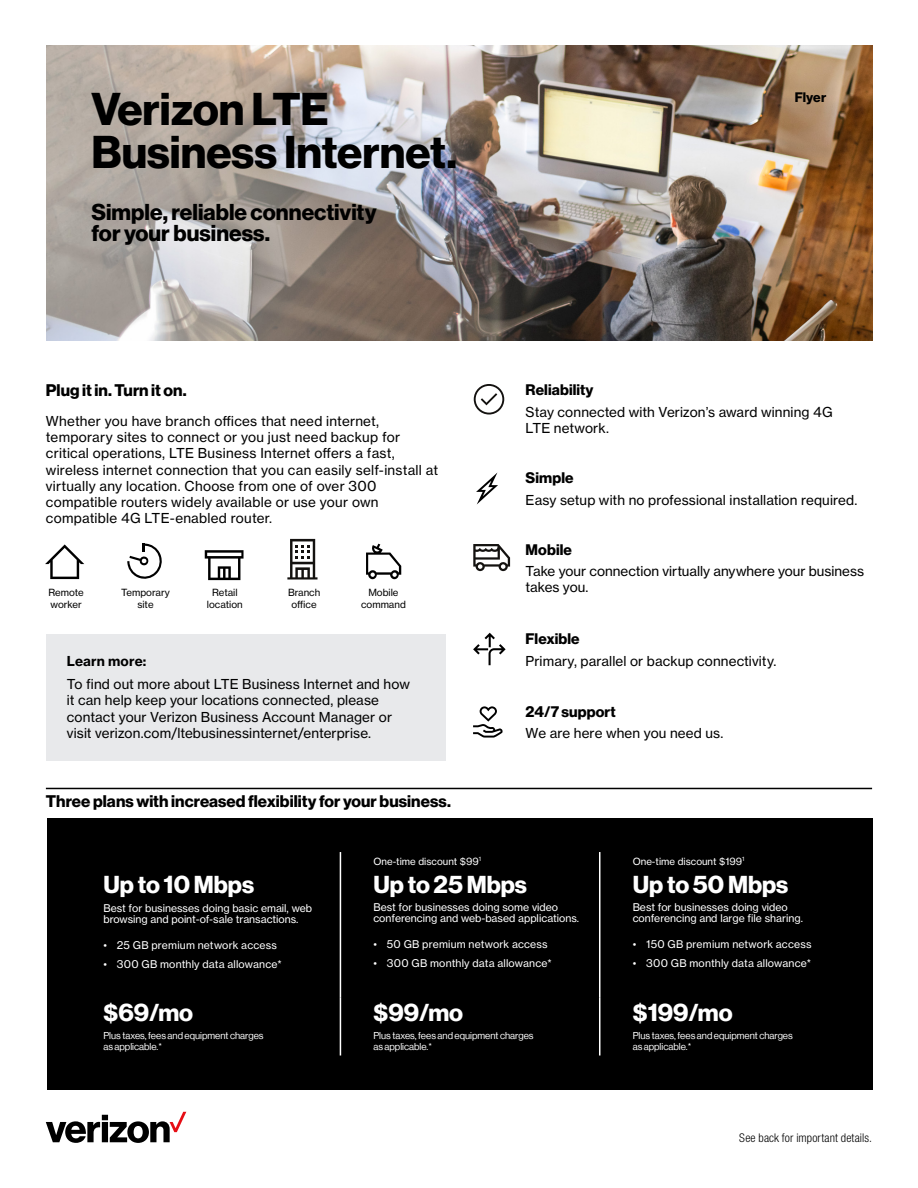
<style>
.page{position:relative;width:918px;height:1188px;background:#fff}
.page>*{position:absolute;margin:0;border:0;box-sizing:border-box;transform-origin:0 0}
.t1{font:700 45px/42.8px "Verizon NHGDS";color:#000}
.t2{font:700 24px "Verizon NH Ge DS";color:#fff}
.t3{font:700 22.5px/21.3px "Verizon NHGDS";color:#000}
.t4{font:700 16.5px "Verizon NHGDS";letter-spacing:.005em;color:#000}
.t5{font:700 15px "Verizon NHGDS";letter-spacing:.01em;color:#000}
.t6{font:13.5px/16.2px "Verizon NHGTX";letter-spacing:.01em;color:#000}
.t7{font:700 13.5px "Verizon NHGTX";letter-spacing:.005em;color:#000}
.t8{font:700 13.5px "Verizon NHGDS";letter-spacing:.005em;color:#000}
.t9{font:300 condensed 12px "Helvetica Neue LT Std";letter-spacing:.01em;color:#000}
.t10{font:10.5px/11.2px "Verizon NHGTX";color:#fff}
.t11{font:10.5px "Verizon NHGTX";letter-spacing:.02em;color:#fff}
.t12{font:9.75px/11.2px "Verizon NHGDS";color:#fff}
.t13{font:9.75px/11.2px "Verizon NHGTX";color:#000;text-align:center}
.t14{font:9.75px "Verizon NHGTX";color:#fff}
</style>
<div class="page">
<img style="left:46px;top:46px;width:826px;height:294px">
<svg style="left:473px;top:706px;width:30px;height:32px"></svg>
<hr style="left:46px;top:788px;width:826px;height:1px;background:#000">
<div style="left:46px;top:634px;width:400px;height:126px;background:#e8e9eb"></div>
<svg style="left:473px;top:633px;width:33px;height:32px"></svg>
<svg style="left:46px;top:1112px;width:140px;height:31px"></svg>
<svg style="left:476px;top:472px;width:22px;height:33px"></svg>
<div style="left:47px;top:819px;width:826px;height:271px;background:#000"></div>
<svg style="left:473px;top:544px;width:37px;height:27px"></svg>
<svg style="left:45px;top:544px;width:39px;height:35px"></svg>
<svg style="left:127px;top:544px;width:35px;height:35px"></svg>
<svg style="left:205px;top:550px;width:39px;height:30px"></svg>
<svg style="left:287px;top:539px;width:31px;height:41px"></svg>
<svg style="left:366px;top:544px;width:35px;height:35px"></svg>
<hr style="left:340px;top:852px;width:1px;height:145px;background:#fff">
<hr style="left:599px;top:852px;width:1px;height:145px;background:#fff">
<hr style="left:340px;top:997px;width:1px;height:59px;background:#fff">
<hr style="left:599px;top:997px;width:1px;height:59px;background:#fff">
<svg style="left:474px;top:384px;width:30px;height:31px"></svg>
<h1 class="t1" style="left:92px;top:87px;width:367px">Verizon LTE<br>Business Internet.</h1>
<h3 class="t3" style="left:92px;top:201px;width:287px">Simple, reliable connectivity for your business.</h3>
<p class="t4" style="left:46px;top:381px;width:142px">Plug it in. Turn it on.</p>
<p class="t6" style="left:46px;top:413px;width:394px">Whether you have branch offices that need internet, temporary sites to connect or you just need backup for critical operations, LTE Business Internet offers a fast, wireless internet connection that you can easily self-install at virtually any location. Choose from one of over 300 compatible routers widely available or use your own compatible 4G LTE-enabled router.</p>
<p class="t13" style="left:49px;top:587px;width:37px;text-align:left">Remote worker</p>
<p class="t13" style="left:121px;top:587px;width:50px">Temporary site</p>
<p class="t13" style="left:207px;top:587px;width:37px">Retail location</p>
<p class="t13" style="left:288px;top:587px;width:34px">Branch office</p>
<p class="t13" style="left:361px;top:587px;width:46px">Mobile command</p>
<p class="t7" style="left:67px;top:653px;width:81px">Learn more:</p>
<p class="t6" style="left:67px;top:676px;width:345px">To find out more about LTE Business Internet and how it can help keep your locations connected, please contact your Verizon Business Account Manager or visit verizon.com/ltebusinessinternet/enterprise.</p>
<p class="t4" style="left:46px;top:791px;width:407px">Three plans with increased flexibility for your business.</p>
<p class="t8" style="left:795px;top:90px;width:33px">Flyer</p>
<p class="t5" style="left:526px;top:381px;width:69px">Reliability</p>
<p class="t6" style="left:526px;top:403px;width:309px">Stay connected with Verizon’s award winning 4G<br>LTE network.</p>
<p class="t5" style="left:526px;top:469px;width:50px">Simple</p>
<p class="t6" style="left:526px;top:491px;width:333px">Easy setup with no professional installation required.</p>
<p class="t5" style="left:526px;top:541px;width:48px">Mobile</p>
<p class="t6" style="left:526px;top:563px;width:340px">Take your connection virtually anywhere your business takes you.</p>
<p class="t5" style="left:526px;top:630px;width:56px">Flexible</p>
<p class="t6" style="left:526px;top:652px;width:252px">Primary, parallel or backup connectivity.</p>
<p class="t5" style="left:526px;top:703px;width:92px">24/7 support</p>
<p class="t6" style="left:526px;top:725px;width:199px">We are here when you need us.</p>
<h2 class="t2" style="left:103px;top:871px;width:152px">Up to 10 Mbps</h2>
<p class="t10" style="left:103px;top:902px;width:210px">Best for businesses doing basic email, web browsing and point-of-sale transactions.</p>
<p class="t11" style="left:103px;top:939px;width:175px">• 25 GB premium network access</p>
<p class="t11" style="left:103px;top:958px;width:180px">• 300 GB monthly data allowance*</p>
<h2 class="t2" style="left:103px;top:999px;width:91px">$69/mo</h2>
<p class="t12" style="left:103px;top:1030px;width:162px">Plus taxes, fees and equipment charges as applicable.*</p>
<p class="t14" style="left:373px;top:855px;width:109px">One-time discount $99<sup>1</sup></p>
<h2 class="t2" style="left:373px;top:871px;width:155px">Up to 25 Mbps</h2>
<p class="t10" style="left:373px;top:901px;width:207px">Best for businesses doing some video conferencing and web-based applications.</p>
<p class="t11" style="left:373px;top:938px;width:176px">• 50 GB premium network access</p>
<p class="t11" style="left:373px;top:957px;width:180px">• 300 GB monthly data allowance*</p>
<h2 class="t2" style="left:373px;top:999px;width:91px">$99/mo</h2>
<p class="t12" style="left:373px;top:1030px;width:162px">Plus taxes, fees and equipment charges as applicable.*</p>
<p class="t14" style="left:633px;top:855px;width:113px">One-time discount $199<sup>1</sup></p>
<h2 class="t2" style="left:633px;top:871px;width:157px">Up to 50 Mbps</h2>
<p class="t10" style="left:633px;top:901px;width:172px">Best for businesses doing video conferencing and large file sharing.</p>
<p class="t11" style="left:633px;top:938px;width:180px">• 150 GB premium network access</p>
<p class="t11" style="left:633px;top:957px;width:180px">• 300 GB monthly data allowance*</p>
<h2 class="t2" style="left:633px;top:999px;width:101px">$199/mo</h2>
<p class="t12" style="left:633px;top:1030px;width:162px">Plus taxes, fees and equipment charges as applicable.*</p>
<p class="t9" style="left:739px;top:1131px;width:134px">See back for important details.</p>
</div>
